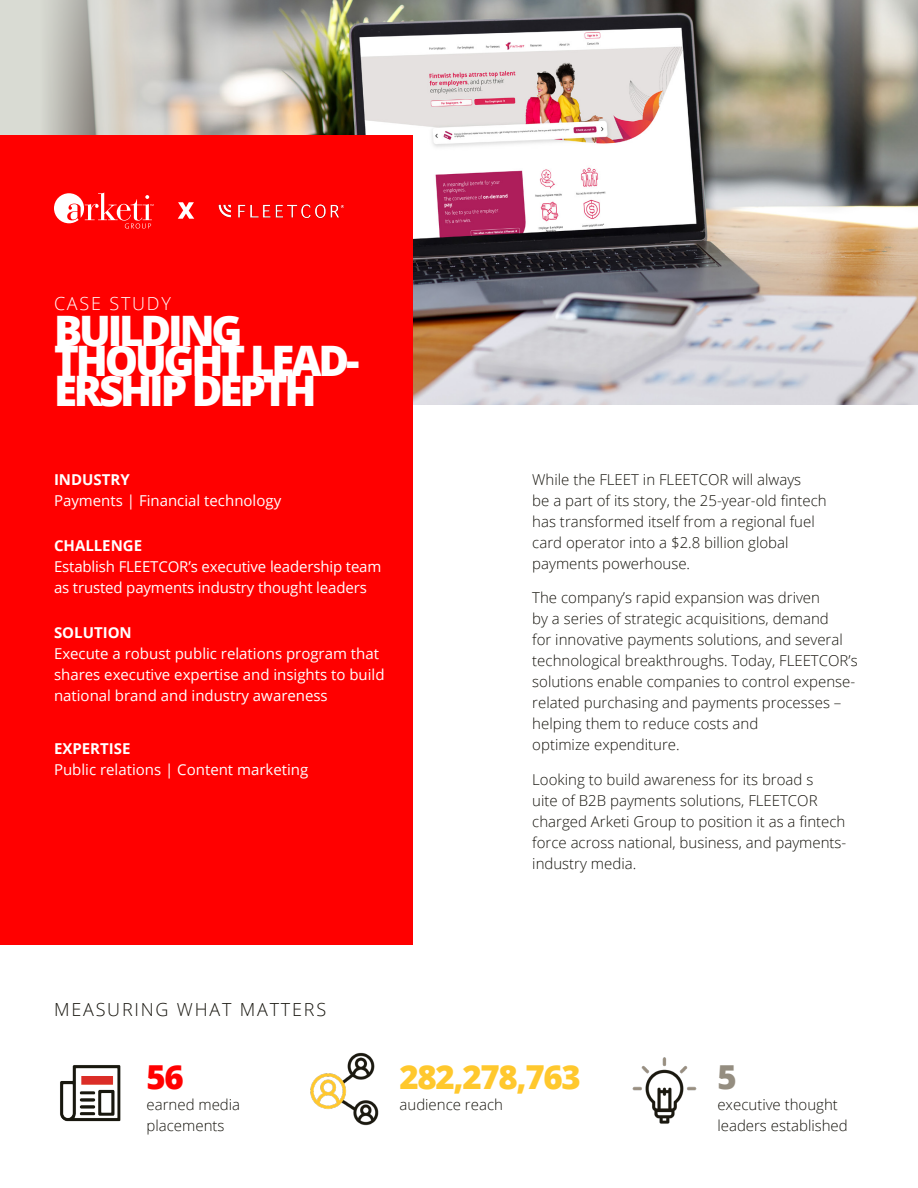
<style>
.page{position:relative;width:918px;height:1188px;background:#fff}
.page>*{position:absolute;margin:0;border:0;box-sizing:border-box;transform-origin:0 0}
.H1_Extrabold{font:800 42px/30px "Open Sans";letter-spacing:-.075em;color:#fff}
.t1{font:800 33px "Open Sans";letter-spacing:-.04em;color:#ffc82d}
.t2{font:800 33px "Open Sans";color:#f00}
.t3{font:800 33px "Open Sans";color:#948d80}
.H1_Extrabold-2{font:300 18px "Open Sans";letter-spacing:.1em;color:#17150e}
.H1_Extrabold-3{font:300 18px "Open Sans";letter-spacing:.1em;color:#fff}
.t4{font:300 15px/21px "Open Sans";color:#17150e}
.t5{font:15px/21px "Open Sans";color:#fff}
.t6{font:700 15px "Open Sans";color:#fff}
.s1{font-weight:700}
</style>
<div class="page">
<img style="left:181px;top:0;width:737px;height:405px">
<svg style="left:0;top:0;width:181px;height:135px;background:#cbcac3"></svg>
<div style="left:0;top:135px;width:413px;height:810px;background:#f00"></div>
<svg style="left:54px;top:192px;width:100px;height:37px"></svg>
<svg style="left:178px;top:202px;width:16px;height:17px"></svg>
<img style="left:218px;top:204px;width:126px;height:15px">
<img style="left:310px;top:1052px;width:69px;height:74px">
<img style="left:632px;top:1057px;width:65px;height:67px">
<img style="left:60px;top:1065px;width:61px;height:57px">
<p class="H1_Extrabold-3" style="left:54px;top:291px;width:118px">CASE STUDY</p>
<p class="H1_Extrabold" style="left:54px;top:313px;width:307px">BUILDING<br>THOUGHT LEAD-<br>ERSHIP DEPTH</p>
<p class="t6" style="left:54px;top:469px;width:77px">INDUSTRY</p>
<p class="t5" style="left:54px;top:489px;width:229px">Payments | Financial technology</p>
<p class="t6" style="left:54px;top:535px;width:90px">CHALLENGE</p>
<p class="t5" style="left:54px;top:556px;width:329px">Establish FLEETCOR’s executive leadership team as trusted payments industry thought leaders</p>
<p class="t6" style="left:54px;top:622px;width:79px">SOLUTION</p>
<p class="t5" style="left:54px;top:643px;width:332px">Execute a robust public relations program that shares executive expertise and insights to build national brand and industry awareness</p>
<p class="t5" style="left:54px;top:738px;width:256px"><span class="s1">EXPERTISE<br></span>Public relations | Content marketing</p>
<p class="t4" style="left:532px;top:468px;width:296px">While the FLEET in FLEETCOR will always<br>be a part of its story, the 25-year-old fintech has transformed itself from a regional fuel card operator into a $2.8 billion global payments powerhouse.</p>
<p class="t4" style="left:532px;top:587px;width:327px">The company’s rapid expansion was driven<br>by a series of strategic acquisitions, demand<br>for innovative payments solutions, and several technological breakthroughs. Today, FLEETCOR’s solutions enable companies to control expense&shy;related purchasing and payments processes – helping them to reduce costs and<br>optimize expenditure.</p>
<p class="t4" style="left:532px;top:768px;width:316px">Looking to build awareness for its broad s<br>uite of B2B payments solutions, FLEETCOR charged Arketi Group to position it as a fintech force across national, business, and payments&shy;industry media.</p>
<p class="H1_Extrabold-2" style="left:54px;top:997px;width:274px">MEASURING WHAT MATTERS</p>
<p class="t2" style="left:147px;top:1052px;width:39px">56</p>
<p class="t4" style="left:147px;top:1094px;width:95px">earned media placements</p>
<p class="t1" style="left:400px;top:1052px;width:183px">282,278,763</p>
<p class="t4" style="left:400px;top:1093px;width:105px">audience reach</p>
<p class="t3" style="left:717px;top:1052px;width:21px">5</p>
<p class="t4" style="left:717px;top:1094px;width:132px">executive thought leaders established</p>
</div>
